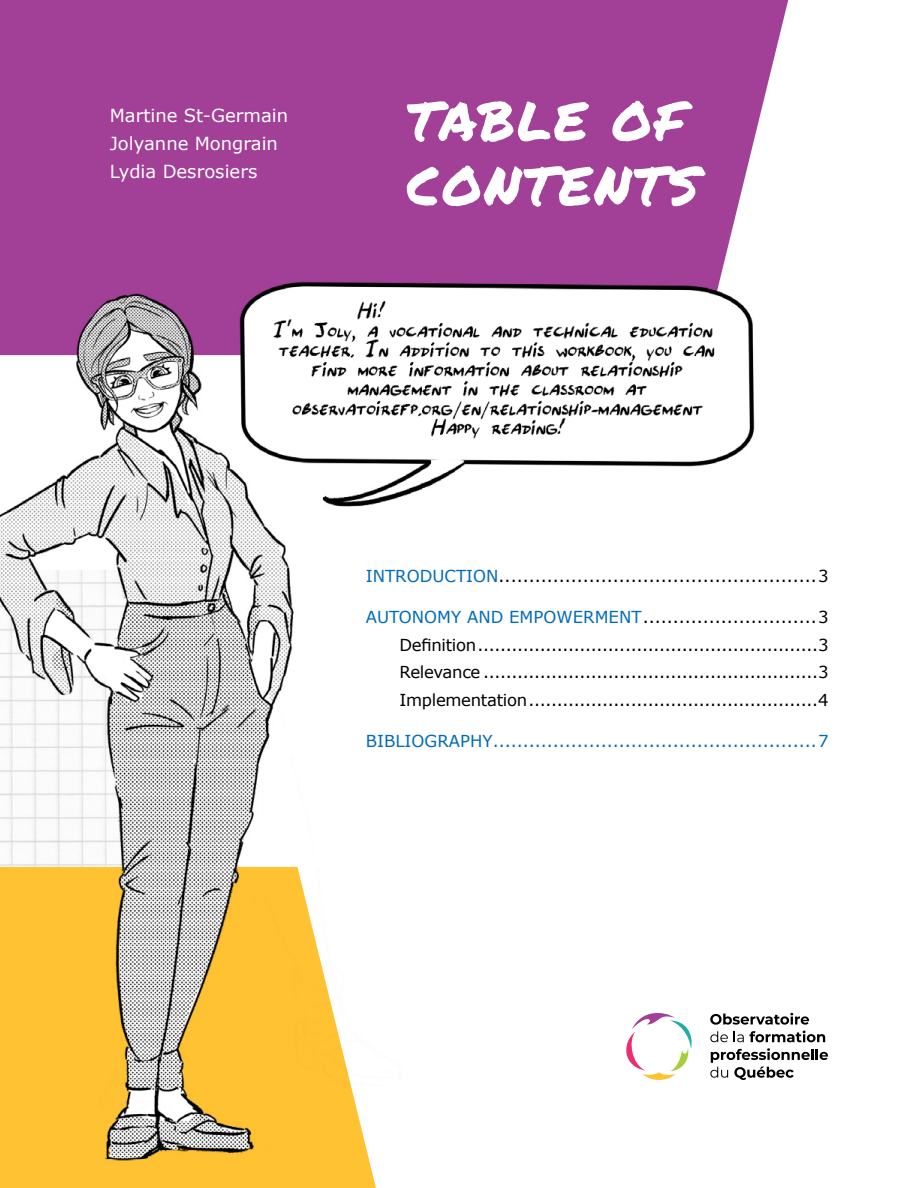
<style>
.page{position:relative;width:918px;height:1188px;background:#fff}
.page>*{position:absolute;margin:0;border:0;box-sizing:border-box;transform-origin:0 0}
.t1{font:54px/64.8px "Permanent Marker";letter-spacing:.04em;color:#fff}
.t2{font:18px/28.3px "Verdana";color:#fff}
.t3{font:16.5px/27.8px "Verdana";letter-spacing:-.02em;color:#000;text-align:justify}
.t4{font:16.5px "Verdana";color:#006bb7}
.t5{font:16.5px "Verdana";color:#000}
.s1{color:#006bb7}
</style>
<div class="page">
<div style="left:0;top:1169px;width:376px;height:19px;background:#fec232"></div>
<div style="left:0;top:0;width:788px;height:251px;background:#a23f97"></div>
<svg style="left:782px;top:1013px;width:27px;height:12px"></svg>
<svg style="left:782px;top:1031px;width:43px;height:11px"></svg>
<svg style="left:782px;top:1049px;width:46px;height:29px"></svg>
<img style="left:0;top:251px;width:782px;height:918px">
<p class="t2" style="left:110px;top:101px;width:180px">Martine St-Germain<br>Jolyanne Mongrain<br>Lydia Desrosiers</p>
<h1 class="t1" style="left:407px;top:87px;width:294px">TABLE OF<br>CONTENTS</h1>
<p class="t5" style="left:366px;top:565px;width:464px"><span class="s1">INTRODUCTION</span>.....................................................3</p>
<p class="t3" style="left:400px;top:603px;width:431px;text-indent:-34px"><span class="s1">AUTONOMY AND EMPOWERMENT</span>.............................3<br>Definition............................................................3<br>Relevance ...........................................................3<br>Implementation...................................................4</p>
<p class="t4" style="left:366px;top:731px;width:464px">BIBLIOGRAPHY......................................................7</p>
</div>
